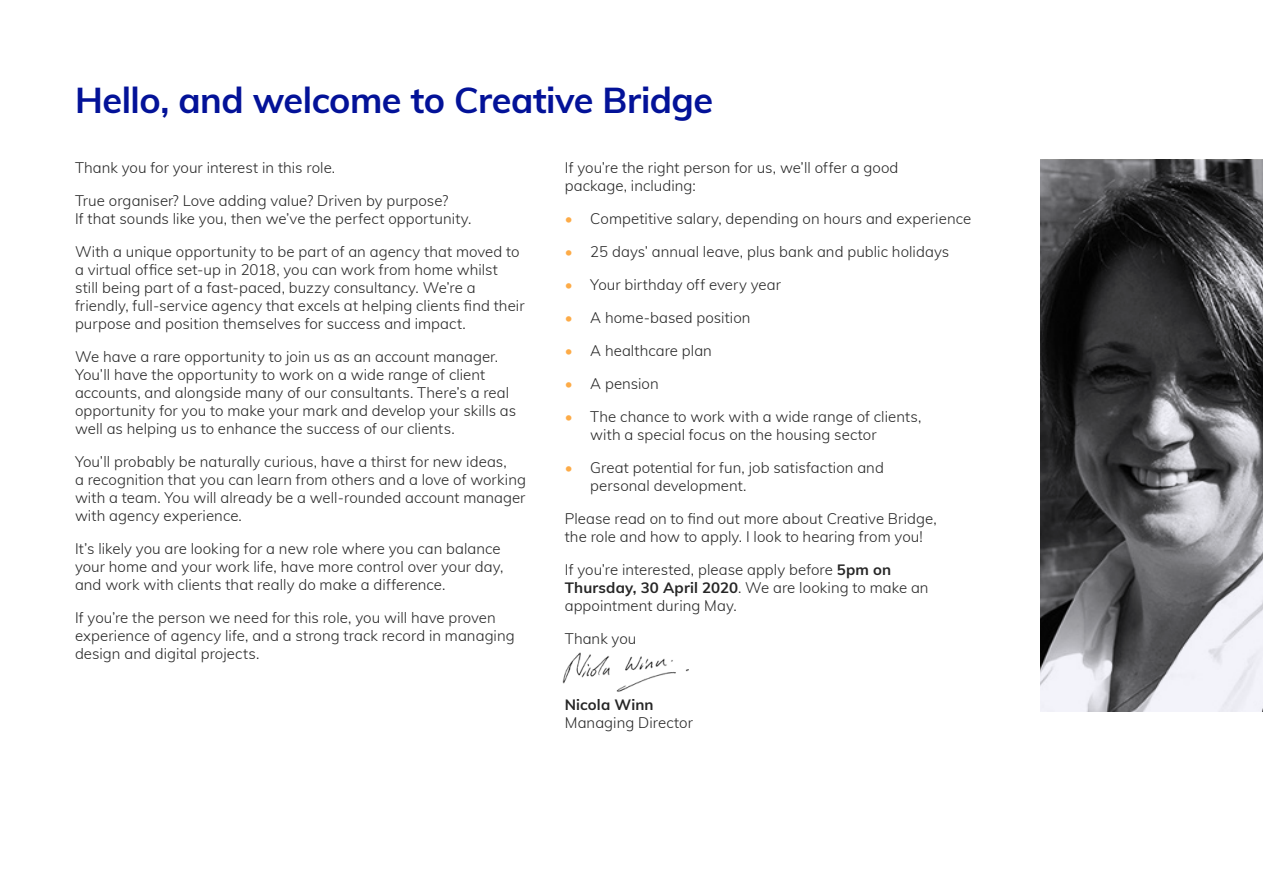
<style>
.page{position:relative;width:1263px;height:893px;background:#fff}
.page>*{position:absolute;margin:0;border:0;box-sizing:border-box;transform-origin:0 0}
.t1{font:700 36px "Muli";letter-spacing:-.015em;color:#031298}
.t2{font:300 15px/18px "Muli";letter-spacing:.005em;color:#262626}
.t3{font:700 15px "Muli";letter-spacing:.005em;color:#262626}
.s1{color:#fdab47}
.s2{font-weight:700}
</style>
<div class="page">
<img style="left:562px;top:652px;width:126px;height:40px">
<svg style="left:1040px;top:160px;width:223px;height:551px;background:#5f5f62"></svg>
<h1 class="t1" style="left:75px;top:74px;width:640px">Hello, and welcome to Creative Bridge</h1>
<p class="t2" style="left:75px;top:157px;width:262px">Thank you for your interest in this role.</p>
<p class="t2" style="left:75px;top:190px;width:398px">True organiser? Love adding value? Driven by purpose?<br>If that sounds like you, then we’ve the perfect opportunity.</p>
<p class="t2" style="left:75px;top:241px;width:451px">With a unique opportunity to be part of an agency that moved to a virtual office set-up in 2018, you can work from home whilst still being part of a fast-paced, buzzy consultancy. We’re a friendly, full-service agency that excels at helping clients find their purpose and position themselves for success and impact.</p>
<p class="t2" style="left:75px;top:346px;width:443px">We have a rare opportunity to join us as an account manager.<br>You’ll have the opportunity to work on a wide range of client accounts, and alongside many of our consultants. There’s a real opportunity for you to make your mark and develop your skills as well as helping us to enhance the success of our clients.</p>
<p class="t2" style="left:75px;top:451px;width:452px">You’ll probably be naturally curious, have a thirst for new ideas,<br>a recognition that you can learn from others and a love of working with a team. You will already be a well-rounded account manager with agency experience.</p>
<p class="t2" style="left:75px;top:538px;width:430px">It’s likely you are looking for a new role where you can balance your home and your work life, have more control over your day, and work with clients that really do make a difference.</p>
<p class="t2" style="left:75px;top:607px;width:441px">If you’re the person we need for this role, you will have proven experience of agency life, and a strong track record in managing design and digital projects.</p>
<p class="t2" style="left:565px;top:157px;width:335px">If you’re the right person for us, we’ll offer a good package, including:</p>
<p class="t2" style="left:565px;top:208px;width:408px"><span class="s1">•</span> Competitive salary, depending on hours and experience</p>
<p class="t2" style="left:565px;top:241px;width:386px"><span class="s1">•</span> 25 days’ annual leave, plus bank and public holidays</p>
<p class="t2" style="left:565px;top:274px;width:218px"><span class="s1">•</span> Your birthday off every year</p>
<p class="t2" style="left:565px;top:307px;width:187px"><span class="s1">•</span> A home-based position</p>
<p class="t2" style="left:565px;top:340px;width:149px"><span class="s1">•</span> A healthcare plan</p>
<p class="t2" style="left:565px;top:373px;width:96px"><span class="s1">•</span> A pension</p>
<p class="t2" style="left:590px;top:406px;width:333px;text-indent:-26px"><span class="s1">•</span> The chance to work with a wide range of clients, with a special focus on the housing sector</p>
<p class="t2" style="left:590px;top:457px;width:295px;text-indent:-26px"><span class="s1">•</span> Great potential for fun, job satisfaction and personal development.</p>
<p class="t2" style="left:565px;top:508px;width:373px">Please read on to find out more about Creative Bridge, the role and how to apply. I look to hearing from you!</p>
<p class="t2" style="left:565px;top:559px;width:365px">If you’re interested, please apply before <span class="s2">5pm on<br>Thursday, 30 April 2020</span>. We are looking to make an appointment during May.</p>
<p class="t2" style="left:565px;top:628px;width:73px">Thank you</p>
<p class="t3" style="left:565px;top:693px;width:90px">Nicola Winn</p>
<p class="t2" style="left:565px;top:712px;width:130px">Managing Director</p>
</div>
